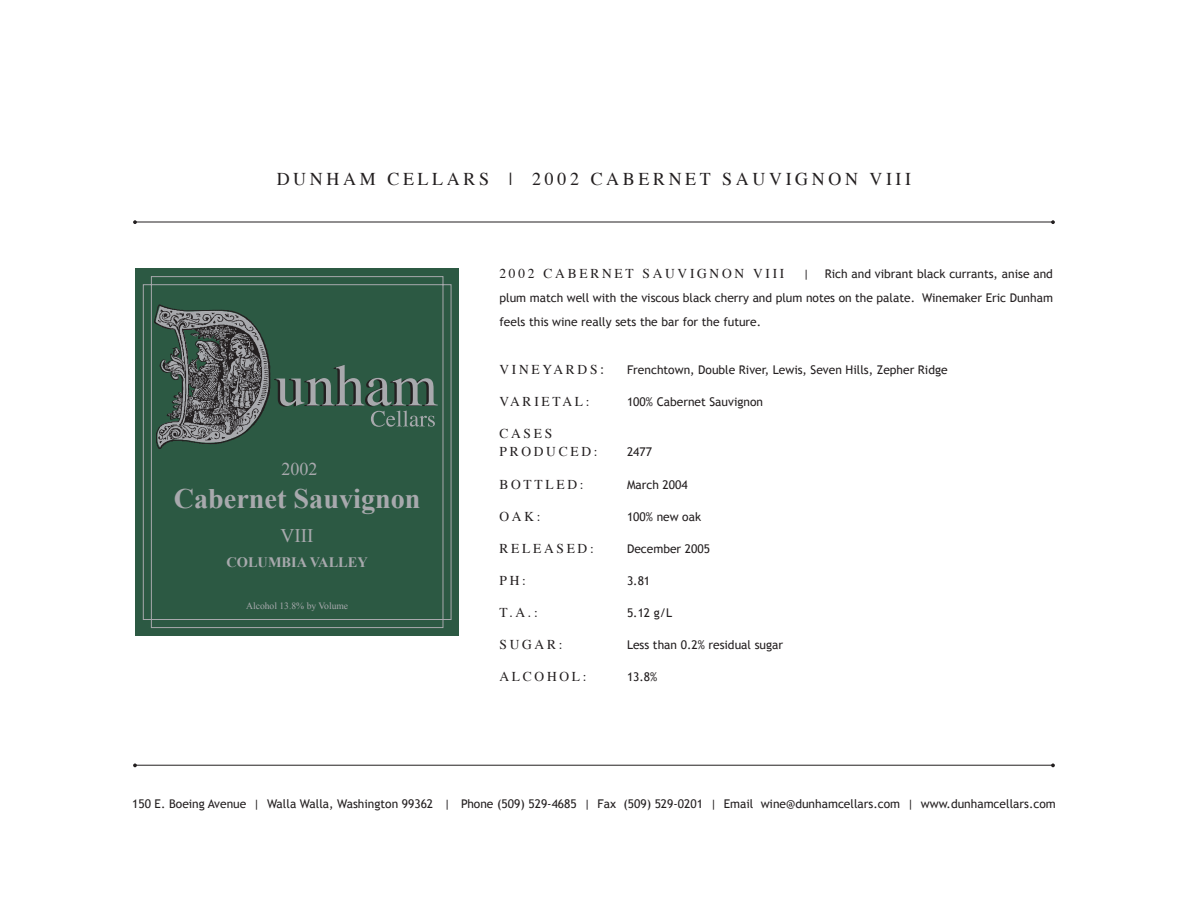
<style>
.page{position:relative;width:1188px;height:918px;background:#fff}
.page>*{position:absolute;margin:0;border:0;box-sizing:border-box;transform-origin:0 0}
.t1{font:700 28.2px "Times New Roman";color:#a8a9ad}
.t2{font:19.2px "Times New Roman";color:#a8a9ad}
.t3{font:18px "Times";letter-spacing:.2em;color:#231f20}
.t4{font:18px "Times New Roman";color:#a8a9ad}
.t5{font:700 14.4px "Times New Roman";color:#a8a9ad}
.t6{font:13.5px "Times";letter-spacing:.2em;color:#231f20}
.t7{font:12px/24px "Trebuchet MS";color:#231f20;text-align:justify}
.t8{font:9.6px "Times New Roman";color:#a8a9ad}
.s1{font-size:15px}
</style>
<div class="page">
<hr style="left:135px;top:222px;width:918px;height:1px;background:#231f20">
<svg style="left:133px;top:220px;width:4px;height:4px"></svg>
<svg style="left:1051px;top:220px;width:4px;height:4px"></svg>
<hr style="left:135px;top:765px;width:918px;height:1px;background:#231f20">
<svg style="left:133px;top:763px;width:4px;height:4px"></svg>
<svg style="left:1051px;top:763px;width:4px;height:4px"></svg>
<div style="left:135px;top:268px;width:324px;height:368px;background:#2c5943"></div>
<svg style="left:143px;top:276px;width:309px;height:352px"></svg>
<svg style="left:156px;top:305px;width:282px;height:143px"></svg>
<p class="t3" style="left:277px;top:167px;width:636px">DUNHAM CELLARS | 2002 CABERNET SAUVIGNON VIII</p>
<p class="t4" style="left:281px;top:459px;width:38px">2002</p>
<p class="t1" style="left:174px;top:483px;width:248px">Cabernet Sauvignon</p>
<p class="t2" style="left:281px;top:525px;width:35px">VIII</p>
<p class="t5" style="left:226px;top:554px;width:143px">COLUMBIA VALLEY</p>
<p class="t8" style="left:246px;top:601px;width:104px">Alcohol 13.8% by Volume</p>
<p class="t6" style="left:500px;top:265px;width:286px">2002 CABERNET SAUVIGNON VIII</p>
<p class="t7" style="left:803px;top:262px;width:8px">|</p>
<p class="t7" style="left:500px;top:262px;width:555px;text-indent:325px">Rich and vibrant black currants, anise and plum match well with the viscous black cherry and plum notes on the palate. Winemaker Eric Dunham feels this wine really sets the bar for the future.</p>
<p class="t6" style="left:500px;top:361px;width:106px">VINEYARDS<span class="s1">:</span></p>
<p class="t7" style="left:627px;top:358px;width:322px">Frenchtown, Double River, Lewis, Seven Hills, Zepher Ridge</p>
<p class="t6" style="left:500px;top:393px;width:92px">VARIETAL:</p>
<p class="t7" style="left:627px;top:390px;width:137px">100% Cabernet Sauvignon</p>
<p class="t6" style="left:500px;top:425px;width:54px">CASES</p>
<p class="t6" style="left:500px;top:443px;width:100px">PRODUCED:</p>
<p class="t7" style="left:627px;top:440px;width:27px">2477</p>
<p class="t6" style="left:500px;top:475px;width:86px">BOTTLED:</p>
<p class="t7" style="left:627px;top:472px;width:62px">March 2004</p>
<p class="t6" style="left:500px;top:508px;width:43px">OAK:</p>
<p class="t7" style="left:627px;top:505px;width:76px">100% new oak</p>
<p class="t6" style="left:500px;top:540px;width:96px">RELEASED:</p>
<p class="t7" style="left:627px;top:537px;width:84px">December 2005</p>
<p class="t6" style="left:500px;top:572px;width:28px">PH:</p>
<p class="t7" style="left:627px;top:569px;width:25px">3.81</p>
<p class="t6" style="left:500px;top:604px;width:40px">T.A.:</p>
<p class="t7" style="left:627px;top:601px;width:47px">5.12 g/L</p>
<p class="t6" style="left:500px;top:636px;width:65px">SUGAR:</p>
<p class="t7" style="left:627px;top:633px;width:158px">Less than 0.2% residual sugar</p>
<p class="t6" style="left:500px;top:668px;width:89px">ALCOHOL:</p>
<p class="t7" style="left:627px;top:665px;width:32px">13.8%</p>
<p class="t7" style="left:132px;top:792px;width:925px">150 E. Boeing Avenue | Walla Walla, Washington 99362 | Phone (509) 529-4685 | Fax (509) 529-0201 | Email wine@dunhamcellars.com | www.dunhamcellars.com</p>
</div>
